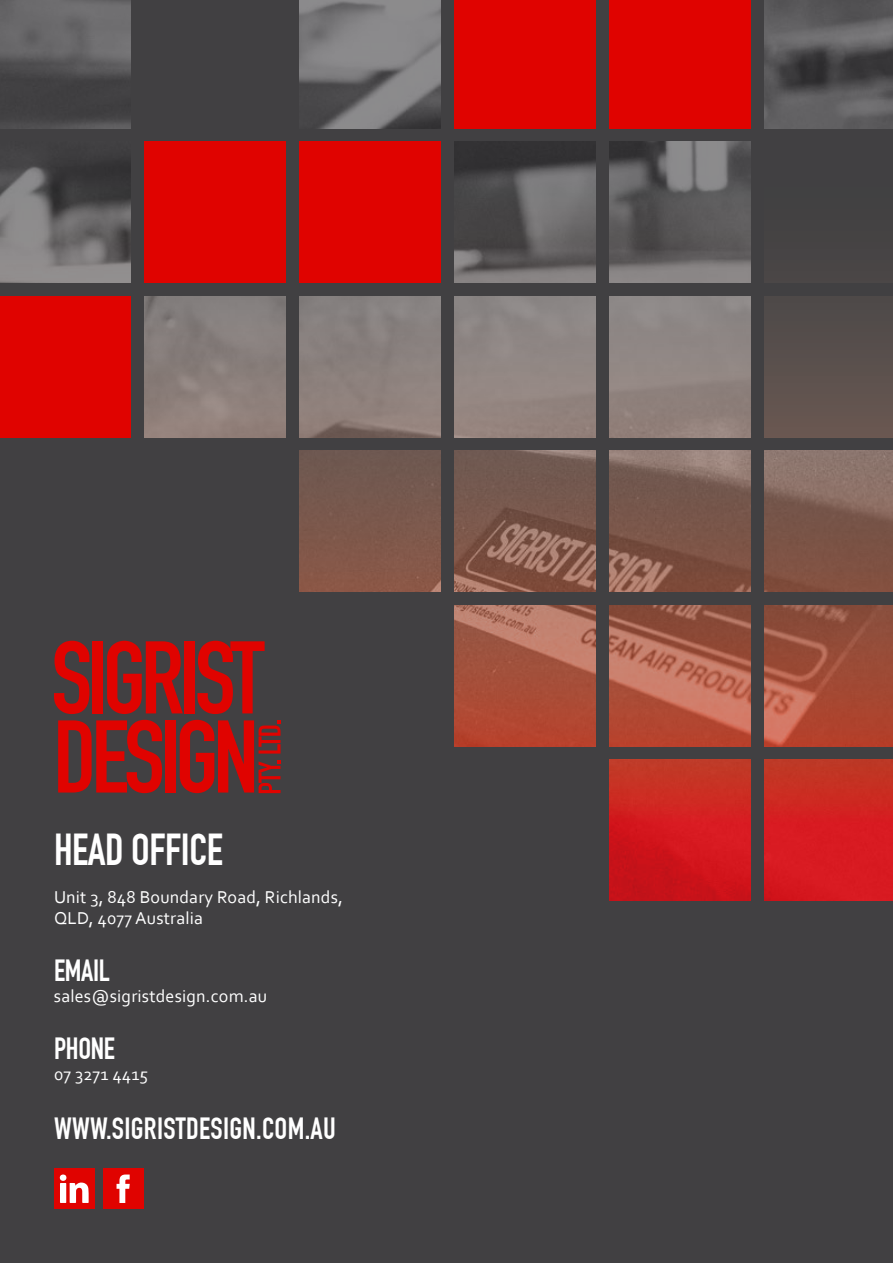
<style>
.page{position:relative;width:893px;height:1263px;background:#414042}
.page>*{position:absolute;margin:0;border:0;box-sizing:border-box;transform-origin:0 0}
.t1{font:700 43.8px "DIN Condensed";letter-spacing:-.01em;color:#fff}
.t2{font:700 30px "DIN Condensed";letter-spacing:.01em;color:#fff}
.t3{font:18px/21px "Corbel";letter-spacing:.01em;color:#fff}
</style>
<div class="page">
<svg style="left:54px;top:641px;width:35px;height:73px"></svg>
<div style="left:92px;top:641px;width:11px;height:72px;background:#e00300"></div>
<svg style="left:107px;top:641px;width:76px;height:73px"></svg>
<div style="left:184px;top:641px;width:10px;height:72px;background:#e00300"></div>
<svg style="left:197px;top:641px;width:68px;height:73px"></svg>
<svg style="left:58px;top:720px;width:104px;height:73px"></svg>
<div style="left:165px;top:720px;width:10px;height:72px;background:#e00300"></div>
<svg style="left:180px;top:720px;width:101px;height:73px"></svg>
<div style="left:54px;top:1168px;width:40px;height:41px;background:#e00300"></div>
<svg style="left:60px;top:1182px;width:29px;height:21px"></svg>
<div style="left:60px;top:1174px;width:6px;height:7px;background:#fff;border-radius:50%"></div>
<div style="left:103px;top:1168px;width:40px;height:41px;background:#e00300"></div>
<svg style="left:117px;top:1174px;width:13px;height:29px"></svg>
<img style="left:299px;top:0;width:142px;height:128px">
<img style="left:0;top:0;width:130px;height:128px">
<div style="left:609px;top:0;width:142px;height:128px;background:#e00300"></div>
<div style="left:454px;top:0;width:142px;height:128px;background:#e00300"></div>
<img style="left:764px;top:0;width:129px;height:128px">
<img style="left:299px;top:296px;width:142px;height:141px">
<div style="left:0;top:296px;width:130px;height:141px;background:#e00300"></div>
<img style="left:609px;top:296px;width:142px;height:141px">
<img style="left:454px;top:296px;width:142px;height:141px">
<img style="left:144px;top:296px;width:141px;height:141px">
<div style="left:764px;top:296px;width:129px;height:141px;background:linear-gradient(to right,#5b504d,#5b504d)"></div>
<div style="left:299px;top:142px;width:142px;height:141px;background:#e00300"></div>
<img style="left:0;top:160px;width:130px;height:123px">
<img style="left:609px;top:142px;width:142px;height:141px">
<img style="left:454px;top:142px;width:142px;height:141px">
<div style="left:144px;top:142px;width:141px;height:141px;background:#e00300"></div>
<img style="left:299px;top:451px;width:142px;height:141px">
<img style="left:609px;top:451px;width:142px;height:141px">
<img style="left:454px;top:451px;width:142px;height:141px">
<img style="left:764px;top:451px;width:129px;height:141px">
<img style="left:609px;top:605px;width:142px;height:141px">
<img style="left:454px;top:605px;width:142px;height:141px">
<img style="left:764px;top:605px;width:129px;height:141px">
<img style="left:609px;top:760px;width:142px;height:141px">
<img style="left:764px;top:760px;width:129px;height:141px">
<h1 class="t1" style="left:54px;top:823px;width:170px">HEAD OFFICE</h1>
<p class="t3" style="left:54px;top:886px;width:290px">Unit 3, 848 Boundary Road, Richlands,<br>QLD, 4077 Australia</p>
<h2 class="t2" style="left:54px;top:952px;width:58px">EMAIL</h2>
<p class="t3" style="left:54px;top:985px;width:215px">sales@sigristdesign.com.au</p>
<h2 class="t2" style="left:54px;top:1030px;width:62px">PHONE</h2>
<p class="t3" style="left:54px;top:1063px;width:96px">07 3271 4415</p>
<h2 class="t2" style="left:54px;top:1110px;width:283px">WWW.SIGRISTDESIGN.COM.AU</h2>
</div>
